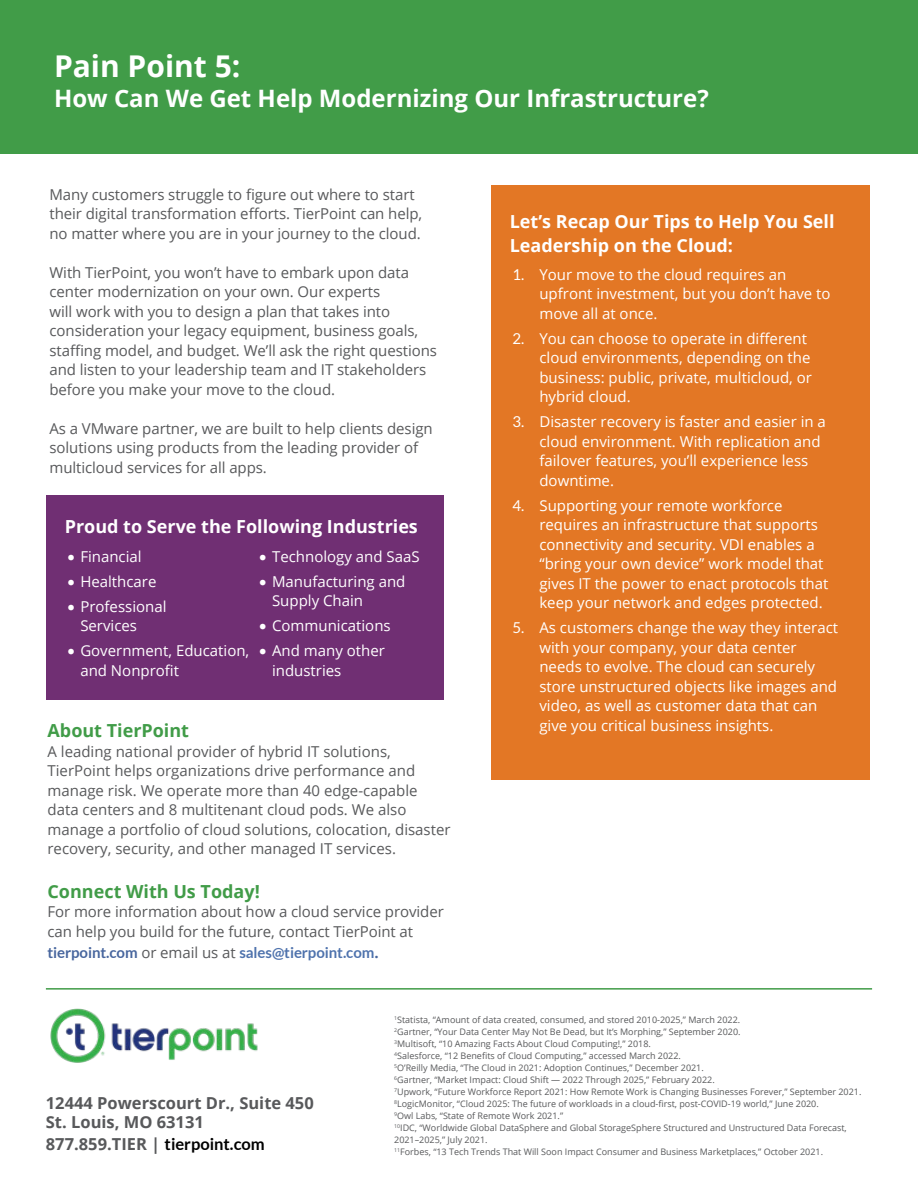
<style>
.page{position:relative;width:918px;height:1188px;background:#fff}
.page>*{position:absolute;margin:0;border:0;box-sizing:border-box;transform-origin:0 0}
.t1{font:700 30px "Open Sans";color:#fff}
.t2{font:700 24px "Open Sans";color:#fff}
.t3{font:700 18px/24px "Open Sans";color:#fff}
.t4{font:700 18px "Open Sans";color:#419c48}
.t5{font:700 16.5px/19.5px "Open Sans";color:#58595b}
.t6{font:15px/19.5px "Open Sans";letter-spacing:-.005em;color:#58595b}
.t7{font:15px/19.5px "Open Sans";color:#fff}
.t8{font:700 15px "Lato";letter-spacing:-.005em;color:#4f73ad}
.t9{font:9px/12px "Open Sans";color:#58595b}
.s1{font-family:"Lato"}
.s2{color:#48669e}
.s3{font-family:"Open Sans";font-weight:400;color:#58595b}
.s4{font-family:"Open Sans";color:#48669e}
.s5{font-family:"Lato";color:#000}
</style>
<div class="page">
<div style="left:46px;top:496px;width:398px;height:204px;background:#702f73"></div>
<div style="left:0;top:0;width:918px;height:154px;background:#419c48"></div>
<img style="left:50px;top:1008px;width:208px;height:55px">
<hr style="left:46px;top:988px;width:826px;height:2px;background:#419c48">
<div style="left:492px;top:185px;width:378px;height:595px;background:#e37725"></div>
<h1 class="t1" style="left:54px;top:45px;width:188px">Pain Point 5:</h1>
<h2 class="t2" style="left:54px;top:81px;width:656px">How Can We Get Help Modernizing Our Infrastructure?</h2>
<p class="t6" style="left:50px;top:184px;width:374px">Many customers struggle to figure out where to start their digital transformation efforts. TierPoint can help, no matter where you are in your journey to the cloud.</p>
<p class="t6" style="left:50px;top:262px;width:389px">With TierPoint, you won’t have to embark upon data center modernization on your own. Our experts<br>will work with you to design a plan that takes into consideration your legacy equipment, business goals, staffing model, and budget. We’ll ask the right questions and listen to your leadership team and IT stakeholders before you make your move to the cloud.</p>
<p class="t6" style="left:50px;top:418px;width:385px">As a VMware partner, we are built to help clients design solutions using products from the leading provider of multicloud services for all apps.</p>
<p class="t3" style="left:65px;top:514px;width:355px">Proud to Serve the Following Industries</p>
<p class="t7" style="left:67px;top:547px;width:76px"><span class="s1">•</span> Financial</p>
<p class="t7" style="left:67px;top:571px;width:91px"><span class="s1">•</span> Healthcare</p>
<p class="t7" style="left:80px;top:596px;width:88px;text-indent:-14px"><span class="s1">•</span> Professional<br>Services</p>
<p class="t7" style="left:80px;top:641px;width:170px;text-indent:-14px"><span class="s1">•</span> Government, Education, and Nonprofit</p>
<p class="t7" style="left:259px;top:547px;width:163px"><span class="s1">•</span> Technology and SaaS</p>
<p class="t7" style="left:272px;top:571px;width:135px;text-indent:-14px"><span class="s1">•</span> Manufacturing and<br>Supply Chain</p>
<p class="t7" style="left:259px;top:616px;width:134px"><span class="s1">•</span> Communications</p>
<p class="t7" style="left:272px;top:641px;width:114px;text-indent:-14px"><span class="s1">•</span> And many other industries</p>
<p class="t4" style="left:48px;top:718px;width:143px">About TierPoint</p>
<p class="t6" style="left:48px;top:741px;width:405px">A leading national provider of hybrid IT solutions, TierPoint helps organizations drive performance and manage risk. We operate more than 40 edge-capable data centers and 8 multitenant cloud pods. We also manage a portfolio of cloud solutions, colocation, disaster recovery, security, and other managed IT services.</p>
<p class="t4" style="left:48px;top:879px;width:214px">Connect With Us Today!</p>
<p class="t6" style="left:48px;top:902px;width:398px">For more information about how a cloud service provider can help you build for the future, contact TierPoint at</p>
<p class="t8" style="left:48px;top:944px;width:333px"><span class="s2">tierpoint.com</span> <span class="s3">or email us at</span> sales@tierpoint.com<span class="s4">.</span></p>
<p class="t3" style="left:510px;top:209px;width:326px">Let’s Recap Our Tips to Help You Sell<br>Leadership on the Cloud:</p>
<p class="t7" style="left:539px;top:264px;width:293px;text-indent:-27px"><span class="s1">1.</span> Your move to the cloud requires an upfront investment, but you don’t have to move all at once.</p>
<p class="t7" style="left:539px;top:328px;width:274px;text-indent:-27px"><span class="s1">2.</span> You can choose to operate in different cloud environments, depending on the business: public, private, multicloud, or hybrid cloud.</p>
<p class="t7" style="left:539px;top:412px;width:288px;text-indent:-27px"><span class="s1">3.</span> Disaster recovery is faster and easier in a cloud environment. With replication and failover features, you’ll experience less downtime.</p>
<p class="t7" style="left:539px;top:495px;width:291px;text-indent:-27px"><span class="s1">4.</span> Supporting your remote workforce requires an infrastructure that supports connectivity and security. VDI enables a “bring your own device” work model that gives IT the power to enact protocols that keep your network and edges protected.</p>
<p class="t7" style="left:539px;top:617px;width:300px;text-indent:-27px"><span class="s1">5.</span> As customers change the way they interact with your company, your data center needs to evolve. The cloud can securely store unstructured objects like images and video, as well as customer data that can give you critical business insights.</p>
<p class="t5" style="left:46px;top:1093px;width:269px">12444 Powerscourt Dr., Suite 450<br>St. Louis, MO 63131</p>
<p class="t5" style="left:46px;top:1133px;width:220px">877.859.TIER | <span class="s5">tierpoint.com</span></p>
<p class="t9" style="left:394px;top:1013px;width:469px"><sup>1</sup>Statista, “Amount of data created, consumed, and stored 2010-2025,” March 2022.<br><sup>2</sup>Gartner, “Your Data Center May Not Be Dead, but It’s Morphing,” September 2020.<br><sup>3</sup>Multisoft, “10 Amazing Facts About Cloud Computing!,” 2018.<br><sup>4</sup>Salesforce, “12 Benefits of Cloud Computing,” accessed March 2022.<br><sup>5</sup>O’Reilly Media, “The Cloud in 2021: Adoption Continues,” December 2021.<br><sup>6</sup>Gartner, “Market Impact: Cloud Shift — 2022 Through 2025,” February 2022.<br><sup>7</sup>Upwork, “Future Workforce Report 2021: How Remote Work is Changing Businesses Forever,” September 2021.<br><sup>8</sup>LogicMonitor, “Cloud 2025: The future of workloads in a cloud-first, post-COVID-19 world,” June 2020.<br><sup>9</sup>Owl Labs, “State of Remote Work 2021.”<br><sup>10</sup>IDC, “Worldwide Global DataSphere and Global StorageSphere Structured and Unstructured Data Forecast, 2021–2025,” July 2021.<br><sup>11</sup>Forbes, “13 Tech Trends That Will Soon Impact Consumer and Business Marketplaces,” October 2021.</p>
</div>
